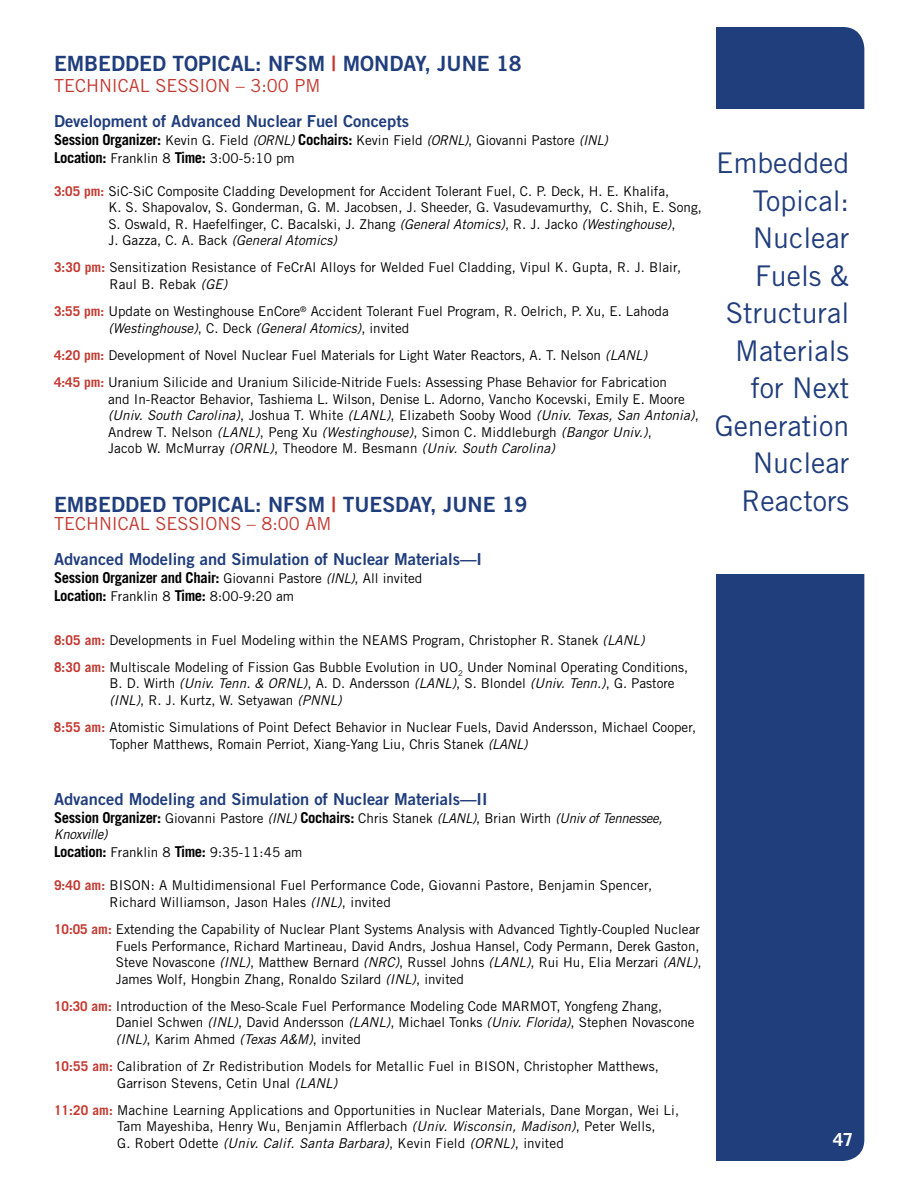
<style>
.page{position:relative;width:918px;height:1188px;background:#fff}
.page>*{position:absolute;margin:0;border:0;box-sizing:border-box;transform-origin:0 0}
.t1{font:28.5px/37.5px "Trade Gothic";color:#203d7c;text-align:right}
.t2{font:21px "Trade Gothic Bold Two";color:#203d7c}
.t3{font:18px "Trade Gothic";color:#c33a32}
.t4{font:700 18px "Trade Gothic";color:#fff}
.t5{font:16.5px "Trade Gothic Bold Two";color:#203d7c}
.t6{font:13.5px/16.5px "Trade Gothic";color:#000}
.t7{font:italic 13.5px/16.5px "Trade Gothic";letter-spacing:-.025em;color:#000}
.s1{color:#c33a32}
.s2{font-weight:700;font-size:15px}
.s3{font-style:italic}
.s4{font-weight:700;color:#c33a32}
.s5{font-weight:700;font-style:normal;font-size:15px}
.s6{font-style:normal}
</style>
<div class="page">
<div style="left:716px;top:27px;width:148px;height:1134px;background:#203d7c"></div>
<div style="left:712px;top:109px;width:179px;height:464px;background:#fff"></div>
<h2 class="t2" style="left:54px;top:50px;width:469px">EMBEDDED TOPICAL: NFSM <span class="s1">|</span> MONDAY, JUNE 18</h2>
<h3 class="t3" style="left:54px;top:75px;width:268px">TECHNICAL SESSION – 3:00 PM</h3>
<p class="t5" style="left:54px;top:110px;width:357px">Development of Advanced Nuclear Fuel Concepts</p>
<p class="t6" style="left:54px;top:131px;width:555px;line-height:18px"><span class="s2">Session Organizer:</span> Kevin G. Field <span class="s3">(ORNL)</span> <span class="s2">Cochairs:</span> Kevin Field <span class="s3">(ORNL)</span>, Giovanni Pastore <span class="s3">(INL)<br></span><span class="s2">Location:</span> Franklin 8 <span class="s2">Time:</span> 3:00-5:10 pm</p>
<p class="t6" style="left:108px;top:182px;width:595px;text-indent:-54px"><span class="s4">3:05 pm:</span> SiC-SiC Composite Cladding Development for Accident Tolerant Fuel, C. P. Deck, H. E. Khalifa,<br>K. S. Shapovalov, S. Gonderman, G. M. Jacobsen, J. Sheeder, G. Vasudevamurthy, C. Shih, E. Song, S. Oswald, R. Haefelfinger, C. Bacalski, J. Zhang <span class="s3">(General Atomics)</span>, R. J. Jacko <span class="s3">(Westinghouse)</span>,<br>J. Gazza, C. A. Back <span class="s3">(General Atomics)</span></p>
<p class="t6" style="left:110px;top:259px;width:573px;text-indent:-56px"><span class="s4">3:30 pm:</span> Sensitization Resistance of FeCrAl Alloys for Welded Fuel Cladding, Vipul K. Gupta, R. J. Blair,<br>Raul B. Rebak <span class="s3">(GE)</span></p>
<p class="t6" style="left:108px;top:303px;width:562px;text-indent:-54px"><span class="s4">3:55 pm:</span> Update on Westinghouse EnCore<sup>®</sup> Accident Tolerant Fuel Program, R. Oelrich, P. Xu, E. Lahoda <span class="s3">(Westinghouse)</span>, C. Deck <span class="s3">(General Atomics)</span>, invited</p>
<p class="t6" style="left:54px;top:341px;width:615px;line-height:27.3px"><span class="s4">4:20 pm:</span> Development of Novel Nuclear Fuel Materials for Light Water Reactors, A. T. Nelson <span class="s3">(LANL)<br></span><span class="s4">4:45 pm:</span> Uranium Silicide and Uranium Silicide-Nitride Fuels: Assessing Phase Behavior for Fabrication</p>
<p class="t6" style="left:108px;top:390px;width:592px">and In-Reactor Behavior, Tashiema L. Wilson, Denise L. Adorno, Vancho Kocevski, Emily E. Moore <span class="s3">(Univ. South Carolina)</span>, Joshua T. White <span class="s3">(LANL)</span>, Elizabeth Sooby Wood <span class="s3">(Univ. Texas, San Antonia)</span>, Andrew T. Nelson <span class="s3">(LANL)</span>, Peng Xu <span class="s3">(Westinghouse)</span>, Simon C. Middleburgh <span class="s3">(Bangor Univ.)</span>,<br>Jacob W. McMurray <span class="s3">(ORNL)</span>, Theodore M. Besmann <span class="s3">(Univ. South Carolina)</span></p>
<h2 class="t2" style="left:54px;top:492px;width:475px">EMBEDDED TOPICAL: NFSM <span class="s1">|</span> TUESDAY, JUNE 19</h2>
<h3 class="t3" style="left:54px;top:513px;width:279px">TECHNICAL SESSIONS – 8:00 AM</h3>
<p class="t5" style="left:54px;top:549px;width:430px">Advanced Modeling and Simulation of Nuclear Materials—I</p>
<p class="t6" style="left:54px;top:569px;width:370px;line-height:18px"><span class="s2">Session Organizer and Chair:</span> Giovanni Pastore <span class="s3">(INL)</span>, All invited<br><span class="s2">Location:</span> Franklin 8 <span class="s2">Time:</span> 8:00-9:20 am</p>
<p class="t6" style="left:54px;top:626px;width:636px;line-height:27.3px"><span class="s4">8:05 am:</span> Developments in Fuel Modeling within the NEAMS Program, Christopher R. Stanek <span class="s3">(LANL)<br></span><span class="s4">8:30 am:</span> Multiscale Modeling of Fission Gas Bubble Evolution in UO<sub>2</sub> Under Nominal Operating Conditions,</p>
<p class="t6" style="left:109px;top:675px;width:567px">B. D. Wirth <span class="s3">(Univ. Tenn. &amp; ORNL)</span>, A. D. Andersson <span class="s3">(LANL)</span>, S. Blondel <span class="s3">(Univ. Tenn.)</span>, G. Pastore <span class="s3">(INL)</span>, R. J. Kurtz, W. Setyawan <span class="s3">(PNNL)</span></p>
<p class="t6" style="left:109px;top:719px;width:588px;text-indent:-55px"><span class="s4">8:55 am:</span> Atomistic Simulations of Point Defect Behavior in Nuclear Fuels, David Andersson, Michael Cooper,<br>Topher Matthews, Romain Perriot, Xiang-Yang Liu, Chris Stanek <span class="s3">(LANL)</span></p>
<h1 class="t1" style="left:715px;top:144px;width:136px">Embedded<br>Topical:<br>Nuclear<br>Fuels &amp;<br>Structural<br>Materials for Next<br>Generation<br>Nuclear<br>Reactors</h1>
<p class="t5" style="left:54px;top:789px;width:435px">Advanced Modeling and Simulation of Nuclear Materials—II</p>
<p class="t7" style="left:54px;top:810px;width:610px"><span class="s5">Session Organizer:</span> <span class="s6">Giovanni Pastore</span> (INL) <span class="s5">Cochairs:</span> <span class="s6">Chris Stanek</span> (LANL)<span class="s6">, Brian Wirth</span> (Univ of Tennessee,<br>Knoxville)</p>
<p class="t6" style="left:54px;top:844px;width:250px"><span class="s2">Location:</span> Franklin 8 <span class="s2">Time:</span> 9:35-11:45 am</p>
<p class="t6" style="left:110px;top:877px;width:544px;text-indent:-56px"><span class="s4">9:40 am:</span> BISON: A Multidimensional Fuel Performance Code, Giovanni Pastore, Benjamin Spencer,<br>Richard Williamson, Jason Hales <span class="s3">(INL)</span>, invited</p>
<p class="t6" style="left:116px;top:921px;width:587px;text-indent:-62px"><span class="s4">10:05 am:</span> Extending the Capability of Nuclear Plant Systems Analysis with Advanced Tightly-Coupled Nuclear Fuels Performance, Richard Martineau, David Andrs, Joshua Hansel, Cody Permann, Derek Gaston, Steve Novascone <span class="s3">(INL)</span>, Matthew Bernard <span class="s3">(NRC)</span>, Russel Johns <span class="s3">(LANL)</span>, Rui Hu, Elia Merzari <span class="s3">(ANL)</span>, James Wolf, Hongbin Zhang, Ronaldo Szilard <span class="s3">(INL)</span>, invited</p>
<p class="t6" style="left:116px;top:998px;width:580px;text-indent:-62px"><span class="s4">10:30 am:</span> Introduction of the Meso-Scale Fuel Performance Modeling Code MARMOT, Yongfeng Zhang,<br>Daniel Schwen <span class="s3">(INL)</span>, David Andersson <span class="s3">(LANL)</span>, Michael Tonks <span class="s3">(Univ. Florida)</span>, Stephen Novascone <span class="s3">(INL)</span>, Karim Ahmed <span class="s3">(Texas A&amp;M)</span>, invited</p>
<p class="t6" style="left:117px;top:1058px;width:543px;text-indent:-63px"><span class="s4">10:55 am:</span> Calibration of Zr Redistribution Models for Metallic Fuel in BISON, Christopher Matthews,<br>Garrison Stevens, Cetin Unal <span class="s3">(LANL)</span></p>
<p class="t6" style="left:117px;top:1102px;width:563px;text-indent:-63px"><span class="s4">11:20 am:</span> Machine Learning Applications and Opportunities in Nuclear Materials, Dane Morgan, Wei Li,<br>Tam Mayeshiba, Henry Wu, Benjamin Afflerbach <span class="s3">(Univ. Wisconsin, Madison)</span>, Peter Wells,<br>G. Robert Odette <span class="s3">(Univ. Calif. Santa Barbara)</span>, Kevin Field <span class="s3">(ORNL)</span>, invited</p>
<h3 class="t4" style="left:833px;top:1128px;width:22px">47</h3>
</div>
